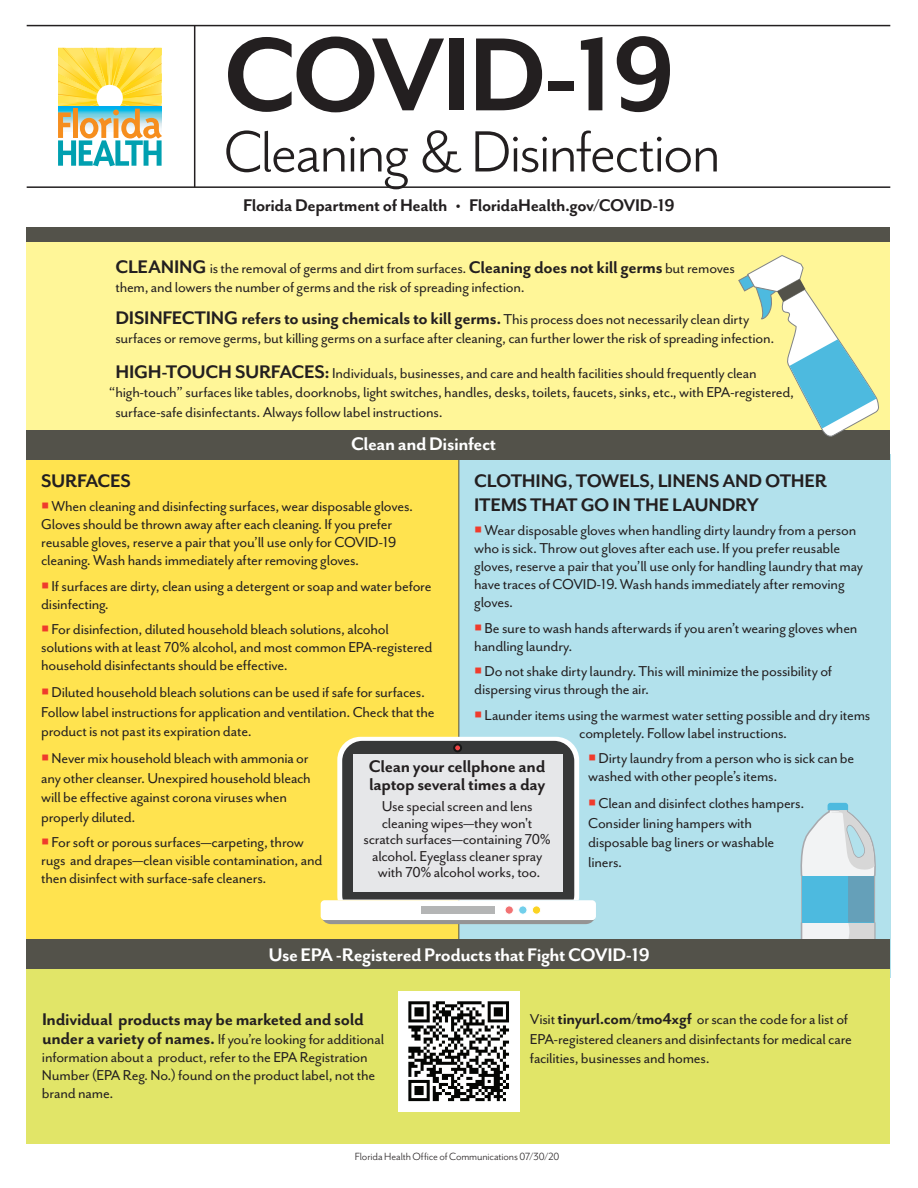
<style>
.page{position:relative;width:918px;height:1188px;background:#fff}
.page>*{position:absolute;margin:0;border:0;box-sizing:border-box;transform-origin:0 0}
.t1{font:700 119.7px "Mr Eaves San OT";letter-spacing:-.04em;color:#231f20}
.t2{font:66.9px "Mr Eaves San OT";letter-spacing:-.035em;color:#231f20}
.t3{font:700 21px/24px "Mr Eaves San OT";letter-spacing:-.015em;color:#231f20}
.t4{font:700 21px "Mr Eaves San OT";letter-spacing:-.02em;color:#fff}
.t5{font:700 19.5px/18px "Mr Eaves San OT";letter-spacing:-.02em;color:#231f20}
.t6{font:16.5px/18px "Mr Eaves San OT";letter-spacing:-.015em;color:#231f20}
.t7{font:12px "Mr Eaves San OT";letter-spacing:-.01em;color:#231f20}
.s1{font-weight:700;font-size:21px}
.s2{font-weight:700;font-size:19.5px}
.s3{color:#ef3b2c}
.s4{font-weight:700;font-size:18px}
</style>
<div class="page">
<div style="left:26px;top:455px;width:433px;height:522px;background:#ffe34f"></div>
<div style="left:26px;top:235px;width:864px;height:210px;background:#fff698"></div>
<div style="left:459px;top:454px;width:431px;height:524px;background:#b2e1ec"></div>
<div style="left:27px;top:964px;width:863px;height:179px;background:#e1e568"></div>
<hr style="left:458px;top:455px;width:1px;height:510px;background:#53524a">
<hr style="left:194px;top:26px;width:1px;height:161px;background:#231f20">
<hr style="left:27px;top:186px;width:863px;height:2px;background:#231f20">
<hr style="left:27px;top:25px;width:863px;height:1px;background:#231f20">
<div style="left:26px;top:431px;width:864px;height:29px;background:#53524a"></div>
<div style="left:26px;top:228px;width:864px;height:14px;background:#53524a"></div>
<img style="left:399px;top:991px;width:120px;height:120px">
<svg style="left:58px;top:48px;width:104px;height:118px"></svg>
<svg style="left:738px;top:255px;width:143px;height:182px"></svg>
<svg style="left:799px;top:803px;width:78px;height:137px"></svg>
<div style="left:802px;top:876px;width:72px;height:46px;background:#4dbadf"></div>
<div style="left:848px;top:876px;width:26px;height:46px;background:#65a0b9"></div>
<svg style="left:322px;top:737px;width:273px;height:187px;background:#cbcdc6"></svg>
<div style="left:26px;top:940px;width:864px;height:29px;background:#53524a"></div>
<h1 class="t1" style="left:224px;top:10px;width:453px">COVID-19</h1>
<h2 class="t2" style="left:224px;top:115px;width:499px">Cleaning &amp; Disinfection</h2>
<p class="t5" style="left:243px;top:196px;width:433px">Florida Department of Health • FloridaHealth.gov/COVID-19</p>
<p class="t6" style="left:115px;top:258px;width:621px;line-height:19.5px"><span class="s1">CLEANING</span> is the removal of germs and dirt from surfaces. <span class="s2">Cleaning does not kill germs</span> but removes them, and lowers the number of germs and the risk of spreading infection.</p>
<p class="t6" style="left:115px;top:309px;width:660px;line-height:19.5px"><span class="s1">DISINFECTING</span> <span class="s2">refers to using chemicals to kill germs.</span> This process does not necessarily clean dirty surfaces or remove germs, but killing germs on a surface after cleaning, can further lower the risk of spreading infection.</p>
<p class="t6" style="left:115px;top:364px;width:643px"><span class="s1">HIGH-TOUCH SURFACES:</span> Individuals, businesses, and care and health facilities should frequently clean</p>
<p class="t6" style="left:109px;top:383px;width:687px">“high-touch” surfaces like tables, doorknobs, light switches, handles, desks, toilets, faucets, sinks, etc., with EPA-registered,</p>
<p class="t6" style="left:115px;top:403px;width:329px">surface-safe disinfectants. Always follow label instructions.</p>
<p class="t4" style="left:351px;top:432px;width:147px">Clean and Disinfect</p>
<p class="t3" style="left:474px;top:469px;width:354px">CLOTHING, TOWELS, LINENS AND OTHER<br>ITEMS THAT GO IN THE LAUNDRY</p>
<p class="t6" style="left:474px;top:522px;width:390px"><span class="s3">○</span>Wear disposable gloves when handling dirty laundry from a person who is sick. Throw out gloves after each use. If you prefer reusable gloves, reserve a pair that you’ll use only for handling laundry that may have traces of COVID-19. Wash hands immediately after removing gloves.</p>
<p class="t6" style="left:474px;top:619px;width:385px"><span class="s3">○</span> Be sure to wash hands afterwards if you aren’t wearing gloves when handling laundry.</p>
<p class="t6" style="left:474px;top:663px;width:359px"><span class="s3">○</span>Do not shake dirty laundry. This will minimize the possibility of dispersing virus through the air.</p>
<p class="t6" style="left:579px;top:706px;width:293px;text-indent:-105px"><span class="s3">○</span> Launder items using the warmest water setting possible and dry items completely. Follow label instructions.</p>
<p class="t6" style="left:588px;top:750px;width:268px"><span class="s3">○</span>Dirty laundry from a person who is sick can be washed with other people’s items.</p>
<p class="t6" style="left:588px;top:794px;width:218px;line-height:19.5px"><span class="s3">○</span>Clean and disinfect clothes hampers.<br>Consider lining hampers with disposable bag liners or washable liners.</p>
<p class="t3" style="left:41px;top:469px;width:91px">SURFACES</p>
<p class="t6" style="left:41px;top:498px;width:374px"><span class="s3">○</span>When cleaning and disinfecting surfaces, wear disposable gloves.<br>Gloves should be thrown away after each cleaning. If you prefer reusable gloves, reserve a pair that you’ll use only for COVID-19 cleaning. Wash hands immediately after removing gloves.</p>
<p class="t6" style="left:41px;top:577px;width:392px"><span class="s3">○</span> If surfaces are dirty, clean using a detergent or soap and water before disinfecting.</p>
<p class="t6" style="left:41px;top:621px;width:393px"><span class="s3">○</span> For disinfection, diluted household bleach solutions, alcohol solutions with at least 70% alcohol, and most common EPA-registered household disinfectants should be effective.</p>
<p class="t6" style="left:41px;top:683px;width:395px;line-height:19.5px"><span class="s3">○</span>Diluted household bleach solutions can be used if safe for surfaces.<br>Follow label instructions for application and ventilation. Check that the product is not past its expiration date.</p>
<p class="t6" style="left:41px;top:749px;width:271px;line-height:19.5px"><span class="s3">○</span>Never mix household bleach with ammonia or any other cleanser. Unexpired household bleach will be effective against corona viruses when properly diluted.</p>
<p class="t6" style="left:41px;top:834px;width:283px"><span class="s3">○</span> For soft or porous surfaces—carpeting, throw rugs and drapes—clean visible contamination, and then disinfect with surface-safe cleaners.</p>
<p class="t5" style="left:369px;top:758px;width:178px">Clean your cellphone and laptop several times a day</p>
<p class="t6" style="left:364px;top:798px;width:189px;line-height:16.5px;text-align:center">Use special screen and lens cleaning wipes—they won't scratch surfaces—containing 70% alcohol. Eyeglass cleaner spray with 70% alcohol works, too.</p>
<p class="t4" style="left:268px;top:943px;width:383px">Use EPA -Registered Products that Fight COVID-19</p>
<p class="t5" style="left:42px;top:1010px;width:323px">Individual products may be marketed and sold</p>
<p class="t6" style="left:42px;top:1031px;width:344px"><span class="s2">under a variety of names.</span> If you’re looking for additional information about a product, refer to the EPA Registration Number (EPA Reg. No.) found on the product label, not the brand name.</p>
<p class="t6" style="left:530px;top:1010px;width:324px;line-height:19.5px">Visit <span class="s4">tinyurl.com/tmo4xgf</span> or scan the code for a list of<br>EPA-registered cleaners and disinfectants for medical care facilities, businesses and homes.</p>
<p class="t7" style="left:355px;top:1150px;width:206px">Florida Health Office of Communications 07/30/20</p>
</div>
